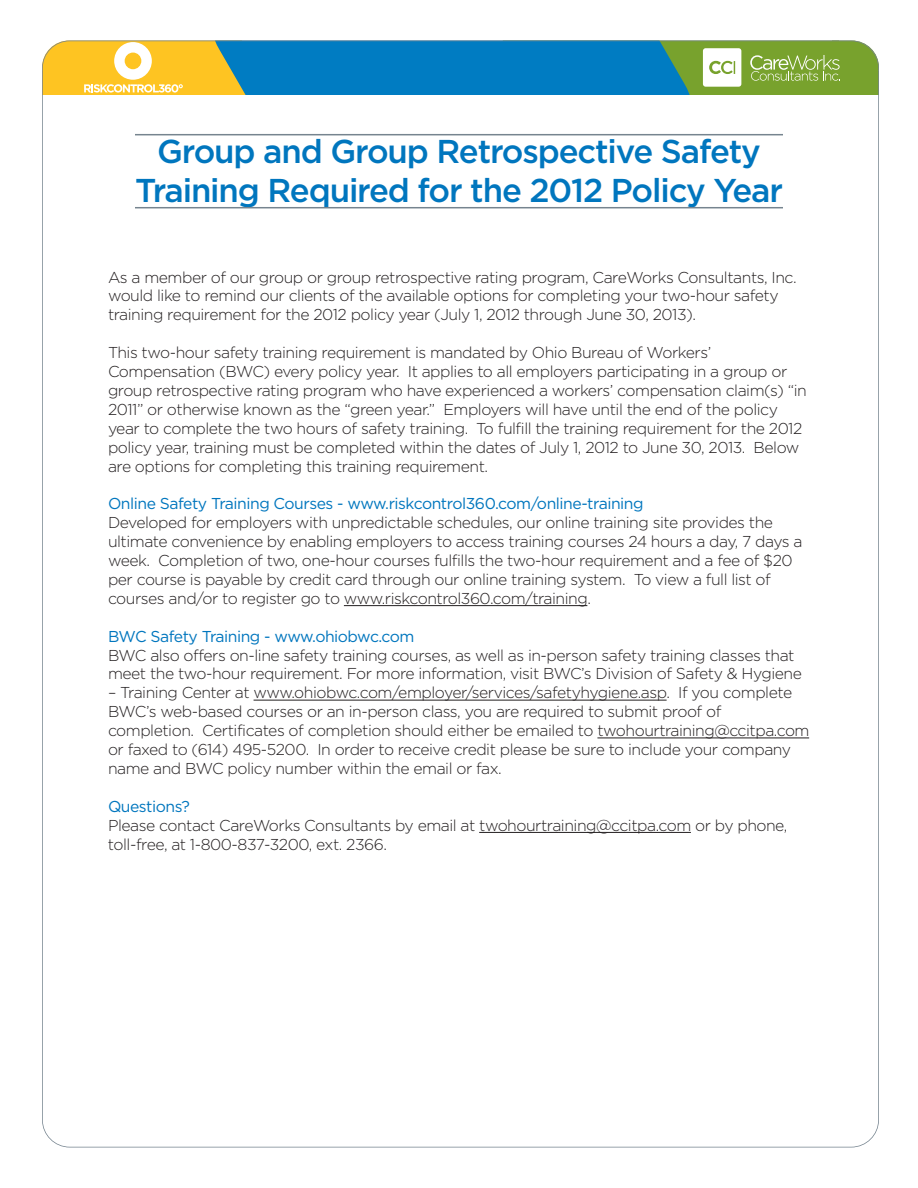
<style>
.page{position:relative;width:918px;height:1188px;background:#fff}
.page>*{position:absolute;margin:0;border:0;box-sizing:border-box;transform-origin:0 0}
.t1{font:500 33px/39px "Gotham";letter-spacing:-.035em;color:#0076be;text-align:center}
.t2{font:300 15.75px/18.9px "Gotham";letter-spacing:-.03em;color:#231f20}
.t3{font:15.75px "Gotham";letter-spacing:-.03em;color:#0076be}
</style>
<div class="page">
<hr style="left:344px;top:605px;width:243px;height:1px;background:#231f20">
<hr style="left:254px;top:700px;width:413px;height:1px;background:#231f20">
<hr style="left:597px;top:738px;width:212px;height:1px;background:#231f20">
<hr style="left:479px;top:832px;width:212px;height:1px;background:#231f20">
<div style="left:832px;top:40px;width:47px;height:54px;background:#78a22d"></div>
<hr style="left:135px;top:134px;width:648px;height:1px;background:#76848f">
<hr style="left:135px;top:207px;width:648px;height:1px;background:#76848f">
<svg style="left:42px;top:40px;width:798px;height:54px;background:#5b9a8e"></svg>
<h1 class="t1" style="left:135px;top:134px;width:649px">Group and Group Retrospective Safety<br>Training Required for the 2012 Policy Year</h1>
<p class="t2" style="left:108px;top:269px;width:690px">As a member of our group or group retrospective rating program, CareWorks Consultants, Inc. would like to remind our clients of the available options for completing your two-hour safety training requirement for the 2012 policy year (July 1, 2012 through June 30, 2013).</p>
<p class="t2" style="left:108px;top:344px;width:700px">This two-hour safety training requirement is mandated by Ohio Bureau of Workers’ Compensation (BWC) every policy year. It applies to all employers participating in a group or group retrospective rating program who have experienced a workers’ compensation claim(s) “in 2011” or otherwise known as the “green year.” Employers will have until the end of the policy year to complete the two hours of safety training. To fulfill the training requirement for the 2012 policy year, training must be completed within the dates of July 1, 2012 to June 30, 2013. Below are options for completing this training requirement.</p>
<p class="t3" style="left:108px;top:498px;width:537px">Online Safety Training Courses - www.riskcontrol360.com/online-training</p>
<p class="t2" style="left:108px;top:515px;width:696px">Developed for employers with unpredictable schedules, our online training site provides the ultimate convenience by enabling employers to access training courses 24 hours a day, 7 days a week. Completion of two, one-hour courses fulfills the two-hour requirement and a fee of $20 per course is payable by credit card through our online training system. To view a full list of courses and/or to register go to www.riskcontrol360.com/training.</p>
<p class="t3" style="left:108px;top:631px;width:308px">BWC Safety Training - www.ohiobwc.com</p>
<p class="t2" style="left:108px;top:647px;width:695px">BWC also offers on-line safety training courses, as well as in-person safety training classes that meet the two-hour requirement. For more information, visit BWC’s Division of Safety &amp; Hygiene</p>
<p class="t2" style="left:108px;top:685px;width:703px">– Training Center at www.ohiobwc.com/employer/services/safetyhygiene.asp. If you complete BWC’s web-based courses or an in-person class, you are required to submit proof of completion. Certificates of completion should either be emailed to twohourtraining@ccitpa.com or faxed to (614) 495-5200. In order to receive credit please be sure to include your company name and BWC policy number within the email or fax.</p>
<p class="t3" style="left:108px;top:801px;width:83px">Questions?</p>
<p class="t2" style="left:108px;top:817px;width:681px">Please contact CareWorks Consultants by email at twohourtraining@ccitpa.com or by phone, toll-free, at 1-800-837-3200, ext. 2366.</p>
</div>
